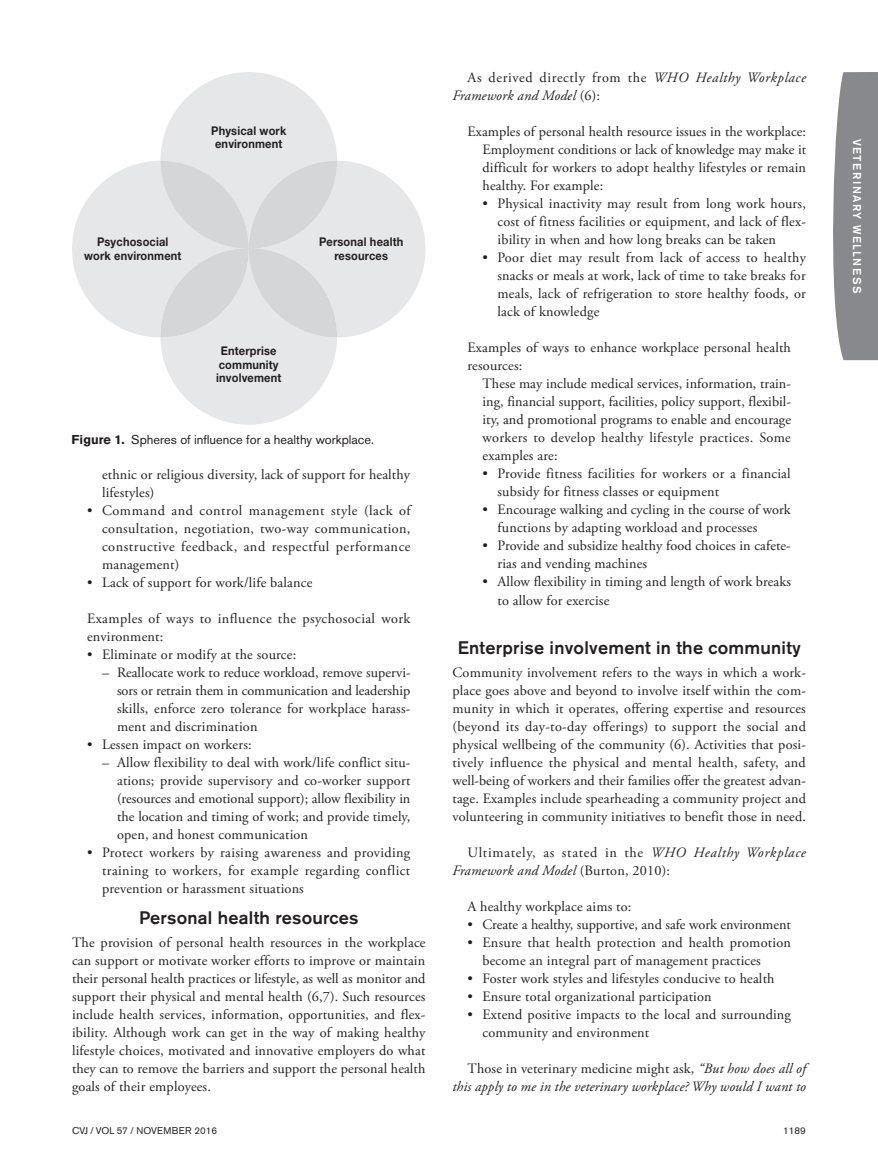
<style>
.page{position:relative;width:878px;height:1175px;background:#fff}
.page>*{position:absolute;margin:0;border:0;box-sizing:border-box;transform-origin:0 0}
.t1{font:500 18px "Akzidenz Grotesk BE";letter-spacing:.015em;color:#231f20}
.t2{font:14.25px/18px "Adobe Garamond Pro";letter-spacing:.01em;color:#231f20;text-align:justify}
.t3{font:italic 14.25px/18px "Adobe Garamond Pro";letter-spacing:.005em;color:#231f20}
.t4{font:14.25px/18px "Adobe Garamond Pro";letter-spacing:.05em;color:#231f20}
.t5{font:14.25px/18px "Adobe Garamond Pro";letter-spacing:.03em;color:#231f20}
.t6{font:12.75px "Akzidenz Grotesk BE";color:#231f20}
.t7{font:700 12px/13.5px "Helvetica Neue";letter-spacing:.015em;color:#231f20;text-align:center;scale:.92 1}
.t8{font:500 11.25px "Akzidenz Grotesk BE";letter-spacing:.125em;color:#fff}
.t9{font:9.75px "Akzidenz Grotesk BE";color:#231f20}
.s1{font-weight:700}
.s2{font-style:normal}
.s3{font-style:italic}
</style>
<div class="page">
<svg style="left:833px;top:72px;width:45px;height:288px;background:#919396"></svg>
<svg style="left:72px;top:72px;width:353px;height:353px"></svg>
<p class="t7" style="left:211px;top:123px;width:83px">Physical work environment</p>
<p class="t7" style="left:84px;top:235px;width:107px">Psychosocial work environment</p>
<p class="t7" style="left:319px;top:235px;width:93px">Personal health resources</p>
<p class="t7" style="left:216px;top:344px;width:72px">Enterprise community involvement</p>
<p class="t6" style="left:72px;top:432px;width:304px"><span class="s1">Figure 1.</span> Spheres of influence for a healthy workplace.</p>
<p class="t2" style="left:102px;top:465px;width:309px">ethnic or religious diversity, lack of support for healthy lifestyles)</p>
<p class="t2" style="left:102px;top:501px;width:310px;text-indent:-15px">• Command and control management style (lack of consultation, negotiation, two-way communication, constructive feedback, and respectful performance management)</p>
<p class="t2" style="left:87px;top:573px;width:227px">• Lack of support for work/life balance</p>
<p class="t5" style="left:87px;top:609px;width:325px">Examples of ways to influence the psychosocial work environment:</p>
<p class="t2" style="left:87px;top:645px;width:211px">• Eliminate or modify at the source:</p>
<p class="t2" style="left:117px;top:663px;width:295px;text-indent:-15px">– Reallocate work to reduce workload, remove supervi&shy;sors or retrain them in communication and leadership skills, enforce zero tolerance for workplace harass&shy;ment and discrimination</p>
<p class="t2" style="left:87px;top:735px;width:166px">• Lessen impact on workers:</p>
<p class="t2" style="left:117px;top:753px;width:295px;text-indent:-15px">– Allow flexibility to deal with work/life conflict situ&shy;ations; provide supervisory and co-worker support (resources and emotional support); allow flexibility in the location and timing of work; and provide timely, open, and honest communication</p>
<p class="t2" style="left:102px;top:843px;width:310px;text-indent:-15px">• Protect workers by raising awareness and providing training to workers, for example regarding conflict prevention or harassment situations</p>
<p class="t1" style="left:139px;top:906px;width:221px">Personal health resources</p>
<p class="t2" style="left:72px;top:933px;width:355px">The provision of personal health resources in the workplace can support or motivate worker efforts to improve or maintain their personal health practices or lifestyle, as well as monitor and support their physical and mental health (6,7). Such resources include health services, information, opportunities, and flex&shy;ibility. Although work can get in the way of making healthy lifestyle choices, motivated and innovative employers do what they can to remove the barriers and support the personal health goals of their employees.</p>
<p class="t3" style="left:452px;top:69px;width:355px;text-indent:15px"><span class="s2">As derived directly from the</span> WHO Healthy Workplace<br>Framework and Model <span class="s2">(6):</span></p>
<p class="t2" style="left:482px;top:123px;width:325px;text-indent:-15px">Examples of personal health resource issues in the workplace:<br>Employment conditions or lack of knowledge may make it difficult for workers to adopt healthy lifestyles or remain healthy. For example:</p>
<p class="t2" style="left:497px;top:195px;width:310px;text-indent:-15px">• Physical inactivity may result from long work hours, cost of fitness facilities or equipment, and lack of flex&shy;ibility in when and how long breaks can be taken</p>
<p class="t2" style="left:497px;top:249px;width:310px;text-indent:-15px">• Poor diet may result from lack of access to healthy snacks or meals at work, lack of time to take breaks for meals, lack of refrigeration to store healthy foods, or lack of knowledge</p>
<p class="t2" style="left:467px;top:339px;width:325px">Examples of ways to enhance workplace personal health resources:</p>
<p class="t2" style="left:482px;top:375px;width:310px">These may include medical services, information, train&shy;ing, financial support, facilities, policy support, flexibil&shy;ity, and promotional programs to enable and encourage workers to develop healthy lifestyle practices. Some examples are:</p>
<p class="t2" style="left:497px;top:465px;width:295px;text-indent:-15px">• Provide fitness facilities for workers or a financial subsidy for fitness classes or equipment</p>
<p class="t2" style="left:497px;top:501px;width:295px;text-indent:-15px">• Encourage walking and cycling in the course of work functions by adapting workload and processes</p>
<p class="t2" style="left:497px;top:537px;width:295px;text-indent:-15px">• Provide and subsidize healthy food choices in cafete&shy;rias and vending machines</p>
<p class="t2" style="left:497px;top:573px;width:295px;text-indent:-15px">• Allow flexibility in timing and length of work breaks to allow for exercise</p>
<p class="t1" style="left:457px;top:636px;width:345px">Enterprise involvement in the community</p>
<p class="t2" style="left:452px;top:663px;width:355px">Community involvement refers to the ways in which a work&shy;place goes above and beyond to involve itself within the com&shy;munity in which it operates, offering expertise and resources (beyond its day-to-day offerings) to support the social and physical wellbeing of the community (6). Activities that posi&shy;tively influence the physical and mental health, safety, and well-being of workers and their families offer the greatest advan&shy;tage. Examples include spearheading a community project and volunteering in community initiatives to benefit those in need.</p>
<p class="t4" style="left:452px;top:843px;width:355px;text-indent:15px">Ultimately, as stated in the <span class="s3">WHO Healthy Workplace<br>Framework and Model</span> (Burton, 2010):</p>
<p class="t2" style="left:467px;top:897px;width:165px">A healthy workplace aims to:</p>
<p class="t2" style="left:467px;top:915px;width:325px">• Create a healthy, supportive, and safe work environment</p>
<p class="t2" style="left:482px;top:933px;width:310px;text-indent:-15px">• Ensure that health protection and health promotion become an integral part of management practices</p>
<p class="t2" style="left:467px;top:969px;width:308px">• Foster work styles and lifestyles conducive to health</p>
<p class="t2" style="left:467px;top:987px;width:246px">• Ensure total organizational participation</p>
<p class="t2" style="left:482px;top:1005px;width:310px;text-indent:-15px">• Extend positive impacts to the local and surrounding community and environment</p>
<p class="t3" style="left:452px;top:1059px;width:355px;text-align:right"><span class="s2">Those in veterinary medicine might ask,</span> “But how does all of this apply to me in the veterinary workplace? Why would I want to</p>
<p class="t9" style="left:72px;top:1125px;width:146px">CVJ / VOL 57 / NOVEMBER 2016</p>
<p class="t9" style="left:783px;top:1125px;width:24px">1189</p>
<p class="t8" style="left:864px;top:139px;width:156px;rotate:90deg">VETERINARY WELLNESS</p>
</div>
